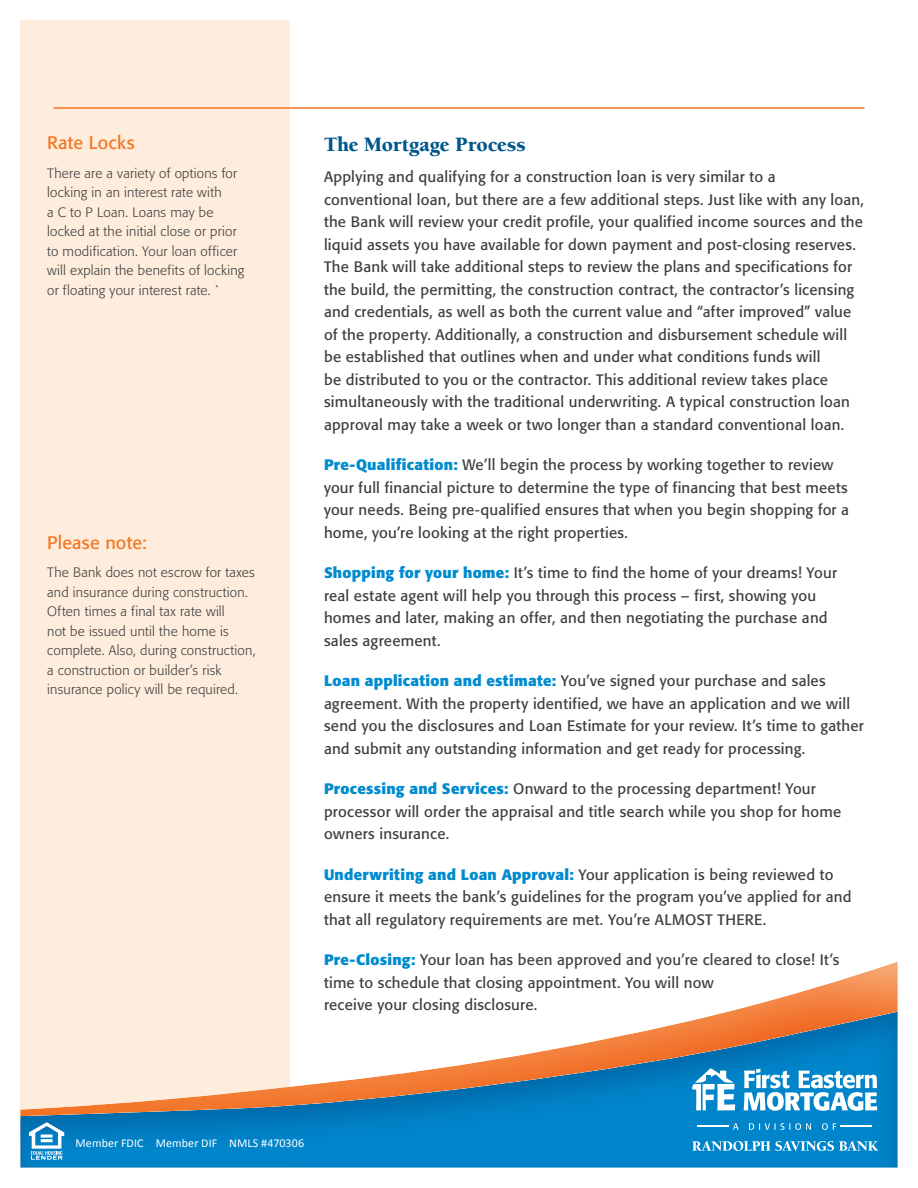
<style>
.page{position:relative;width:918px;height:1188px;background:#fff}
.page>*{position:absolute;margin:0;border:0;box-sizing:border-box;transform-origin:0 0}
.Content_headings_-_B{font:900 21px "Berkeley";letter-spacing:-.005em;color:#005789}
.Call_out_headings{font:18px "Formata";letter-spacing:.01em;color:#f47521}
.Content_Text{font:15px/22.5px "Formata";letter-spacing:.015em;color:#3e3e3f}
.Call_out_text{font:300 13.5px/19.5px "Formata";letter-spacing:.015em;color:#3e3e3f}
.t1{font:12px "Calibri";letter-spacing:.01em;color:#fff}
.s1{font-weight:700;color:#008bcf}
</style>
<div class="page">
<div style="left:20px;top:20px;width:270px;height:1148px;background:#feeddc"></div>
<div style="left:20px;top:1010px;width:879px;height:159px;background:#002e52;opacity:.25"></div>
<svg style="left:20px;top:962px;width:878px;height:156px"></svg>
<hr style="left:54px;top:107px;width:810px;height:2px;background:#f47521">
<svg style="left:29px;top:1122px;width:35px;height:38px"></svg>
<svg style="left:744px;top:1069px;width:133px;height:42px"></svg>
<svg style="left:692px;top:1068px;width:43px;height:42px"></svg>
<svg style="left:692px;top:1141px;width:186px;height:10px"></svg>
<hr style="left:698px;top:1126px;width:31px;height:1px;background:#fff">
<hr style="left:840px;top:1126px;width:31px;height:1px;background:#fff">
<svg style="left:733px;top:1123px;width:5px;height:7px"></svg>
<svg style="left:749px;top:1123px;width:62px;height:7px"></svg>
<svg style="left:822px;top:1123px;width:14px;height:7px"></svg>
<p class="Call_out_headings" style="left:47px;top:132px;width:89px">Rate Locks</p>
<p class="Call_out_text" style="left:47px;top:163px;width:199px">There are a variety of options for locking in an interest rate with<br>a C to P Loan. Loans may be locked at the initial close or prior to modification. Your loan officer will explain the benefits of locking or floating your interest rate. `</p>
<p class="Call_out_headings" style="left:47px;top:532px;width:101px">Please note:</p>
<p class="Call_out_text" style="left:47px;top:563px;width:210px">The Bank does not escrow for taxes and insurance during construction.<br>Often times a final tax rate will<br>not be issued until the home is complete. Also, during construction, a construction or builder’s risk insurance policy will be required.</p>
<p class="Content_headings_-_B" style="left:324px;top:133px;width:203px">The Mortgage Process</p>
<p class="Content_Text" style="left:324px;top:166px;width:542px">Applying and qualifying for a construction loan is very similar to a conventional loan, but there are a few additional steps. Just like with any loan, the Bank will review your credit profile, your qualified income sources and the liquid assets you have available for down payment and post-closing reserves.<br>The Bank will take additional steps to review the plans and specifications for the build, the permitting, the construction contract, the contractor’s licensing and credentials, as well as both the current value and “after improved” value of the property. Additionally, a construction and disbursement schedule will be established that outlines when and under what conditions funds will<br>be distributed to you or the contractor. This additional review takes place simultaneously with the traditional underwriting. A typical construction loan approval may take a week or two longer than a standard conventional loan.</p>
<p class="Content_Text" style="left:324px;top:454px;width:527px"><span class="s1">Pre-Qualification:</span> We’ll begin the process by working together to review your full financial picture to determine the type of financing that best meets your needs. Being pre-qualified ensures that when you begin shopping for a home, you’re looking at the right properties.</p>
<p class="Content_Text" style="left:324px;top:562px;width:515px"><span class="s1">Shopping for your home:</span> It’s time to find the home of your dreams! Your real estate agent will help you through this process – first, showing you homes and later, making an offer, and then negotiating the purchase and sales agreement.</p>
<p class="Content_Text" style="left:324px;top:670px;width:541px"><span class="s1">Loan application and estimate:</span> You’ve signed your purchase and sales agreement. With the property identified, we have an application and we will send you the disclosures and Loan Estimate for your review. It’s time to gather and submit any outstanding information and get ready for processing.</p>
<p class="Content_Text" style="left:324px;top:778px;width:519px"><span class="s1">Processing and Services:</span> Onward to the processing department! Your processor will order the appraisal and title search while you shop for home owners insurance.</p>
<p class="Content_Text" style="left:324px;top:863px;width:529px"><span class="s1">Underwriting and Loan Approval:</span> Your application is being reviewed to ensure it meets the bank’s guidelines for the program you’ve applied for and that all regulatory requirements are met. You’re ALMOST THERE.</p>
<p class="Content_Text" style="left:324px;top:949px;width:517px"><span class="s1">Pre-Closing:</span> Your loan has been approved and you’re cleared to close! It’s time to schedule that closing appointment. You will now<br>receive your closing disclosure.</p>
<p class="t1" style="left:76px;top:1136px;width:230px">Member FDIC Member DIF NMLS #470306</p>
</div>
